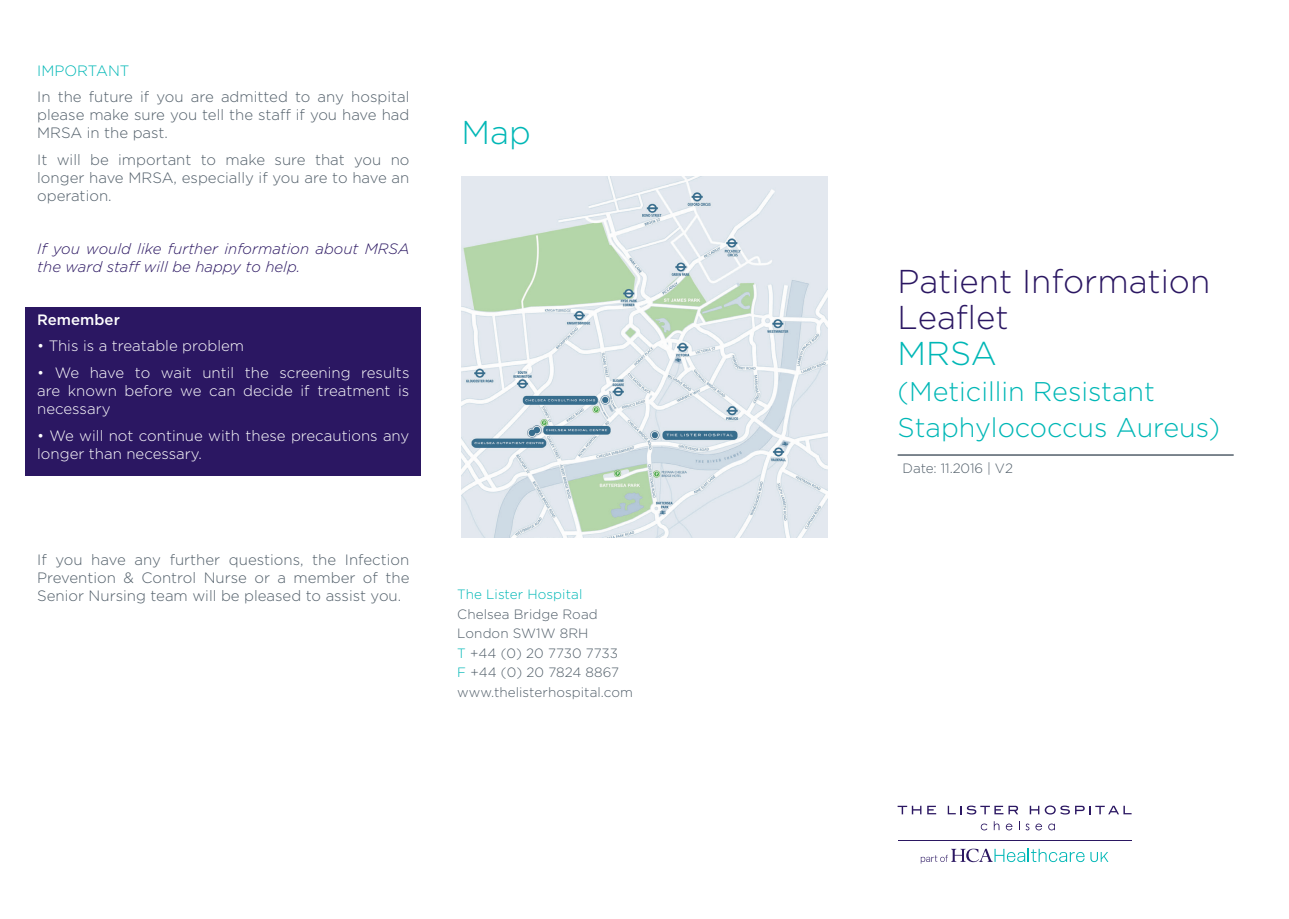
<style>
.page{position:relative;width:1289px;height:919px;background:#fff}
.page>*{position:absolute;margin:0;border:0;box-sizing:border-box;transform-origin:0 0}
.W__Front_cover_head{font:300 33px/36px "Gotham";color:#2b1762}
.W__Front_cover_head-2{font:300 33px "Gotham";color:#00b7b6}
.W__Front_cover_head-3{font:300 27px/36px "Gotham";color:#00b7b6}
.W__Subheading{font:300 15px/18px "Gotham";color:#525f6a;text-align:justify}
.W__Subheading-2{font:300 15px/18px "Gotham";color:#fff;text-align:justify}
.W__Subheading-3{font:italic 300 15px/18px "Gotham";color:#2b1762}
.W__Subheading-4{font:300 15px "Gotham";color:#00b7b6}
.W__Subheading-5{font:500 15px "Gotham";color:#fff}
.W__body_copy{font:300 13.5px "Gotham";letter-spacing:.005em;color:#525f6a}
.W__body_copy-2{font:300 13.5px "Gotham";letter-spacing:.005em;color:#00b7b6}
.Subheading_Bold_9_5{font:300 13.5px "Gotham";letter-spacing:-.005em;color:#525f6a}
.s1{color:#00b7b6}
</style>
<div class="page">
<div style="left:25px;top:307px;width:396px;height:169px;background:#2b1762"></div>
<hr style="left:897px;top:454px;width:336px;height:1px;background:#525f6a">
<hr style="left:897px;top:839px;width:234px;height:1px;background:#2b1762">
<svg style="left:1090px;top:852px;width:18px;height:10px"></svg>
<svg style="left:920px;top:848px;width:164px;height:15px"></svg>
<svg style="left:897px;top:805px;width:24px;height:9px"></svg>
<svg style="left:927px;top:805px;width:9px;height:9px"></svg>
<svg style="left:947px;top:805px;width:71px;height:9px"></svg>
<svg style="left:1029px;top:805px;width:40px;height:9px"></svg>
<svg style="left:1075px;top:805px;width:56px;height:9px"></svg>
<svg style="left:980px;top:823px;width:7px;height:7px"></svg>
<svg style="left:993px;top:821px;width:6px;height:9px"></svg>
<svg style="left:1005px;top:823px;width:7px;height:7px"></svg>
<svg style="left:1025px;top:823px;width:4px;height:7px"></svg>
<svg style="left:1035px;top:823px;width:7px;height:7px"></svg>
<svg style="left:1048px;top:823px;width:6px;height:7px"></svg>
<img style="left:461px;top:177px;width:366px;height:360px">
<p class="W__Subheading-4" style="left:37px;top:61px;width:94px">IMPORTANT</p>
<p class="W__Subheading" style="left:37px;top:87px;width:374px">In the future if you are admitted to any hospital please make sure you tell the staff if you have had MRSA in the past.</p>
<p class="W__Subheading" style="left:37px;top:150px;width:374px">It will be important to make sure that you no longer have MRSA, especially if you are to have an operation.</p>
<p class="W__Subheading-3" style="left:37px;top:239px;width:374px">If you would like further information about MRSA the ward staff will be happy to help.</p>
<p class="W__Subheading-5" style="left:37px;top:310px;width:84px">Remember</p>
<p class="W__Subheading-2" style="left:37px;top:337px;width:208px">• This is a treatable problem</p>
<p class="W__Subheading-2" style="left:37px;top:363px;width:374px">• We have to wait until the screening results are known before we can decide if treatment is necessary</p>
<p class="W__Subheading-2" style="left:37px;top:426px;width:374px">• We will not continue with these precautions any longer than necessary.</p>
<p class="W__Subheading" style="left:37px;top:550px;width:374px">If you have any further questions, the Infection Prevention &amp; Control Nurse or a member of the Senior Nursing team will be pleased to assist you.</p>
<p class="W__Front_cover_head-2" style="left:461px;top:112px;width:71px">Map</p>
<p class="W__body_copy-2" style="left:457px;top:585px;width:126px">The Lister Hospital</p>
<p class="W__body_copy" style="left:457px;top:605px;width:142px">Chelsea Bridge Road</p>
<p class="W__body_copy" style="left:457px;top:624px;width:133px">London SW1W 8RH</p>
<p class="W__body_copy" style="left:457px;top:644px;width:162px"><span class="s1">T</span> +44 (0) 20 7730 7733</p>
<p class="W__body_copy" style="left:457px;top:663px;width:163px"><span class="s1">F</span> +44 (0) 20 7824 8867</p>
<p class="W__body_copy" style="left:457px;top:683px;width:177px">www.thelisterhospital.com</p>
<p class="W__Front_cover_head" style="left:897px;top:262px;width:314px">Patient Information<br>Leaflet</p>
<p class="W__Front_cover_head-2" style="left:897px;top:332px;width:101px">MRSA</p>
<p class="W__Front_cover_head-3" style="left:897px;top:373px;width:324px">(Meticillin Resistant<br>Staphylococcus Aureus)</p>
<p class="Subheading_Bold_9_5" style="left:902px;top:459px;width:112px">Date: 11.2016 | V2</p>
</div>
